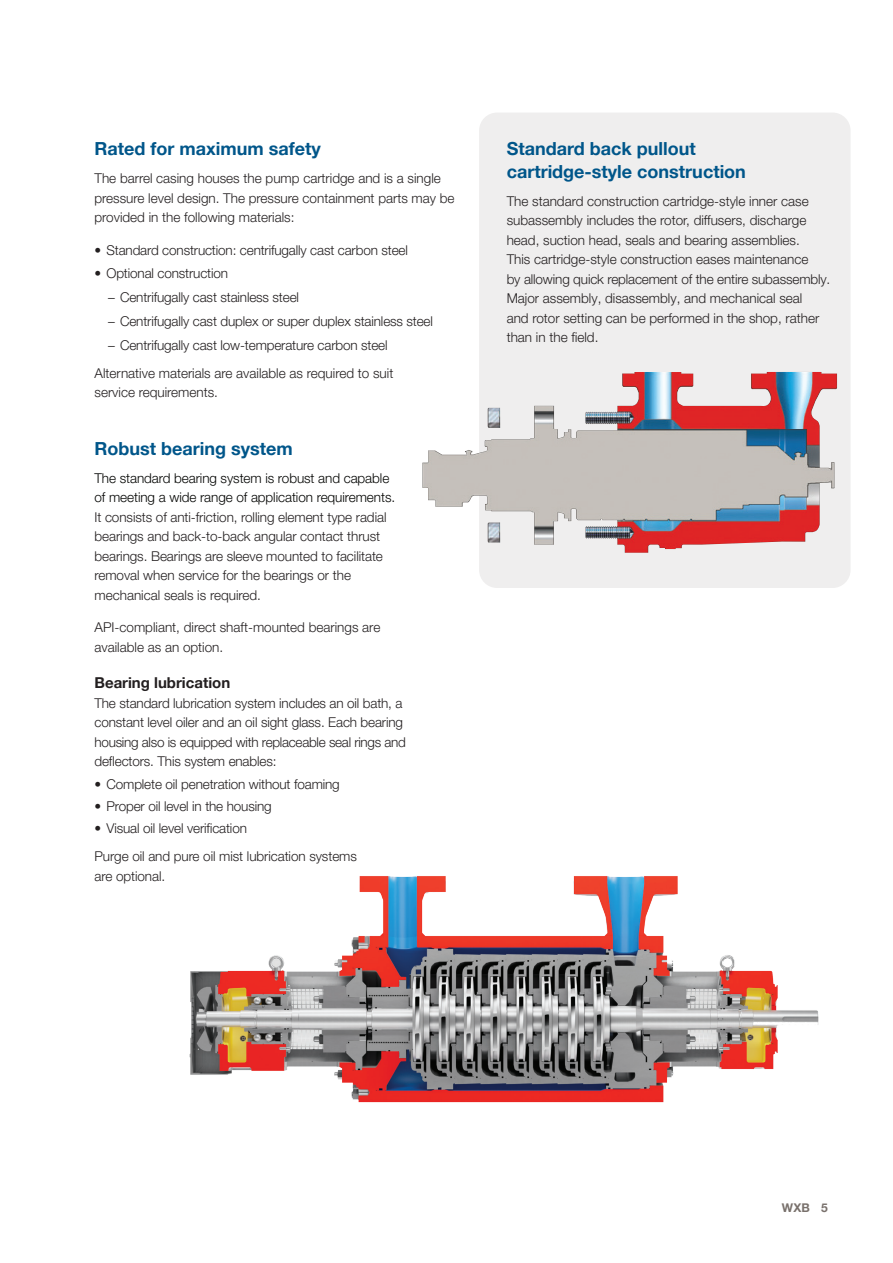
<style>
.page{position:relative;width:893px;height:1263px;background:#fff}
.page>*{position:absolute;margin:0;border:0;box-sizing:border-box;transform-origin:0 0}
.Subhead_Level_2__blu{font:700 18px/22.5px "Helvetica Neue LT Pro";color:#00568a}
.Subhead_Level_3__bla{font:700 15px "Helvetica Neue LT Pro";color:#231f20}
.Body_copy{font:300 13.5px/19.5px "Helvetica Neue LT Pro";letter-spacing:-.005em;color:#231f20}
.t1{font:700 12px "Helvetica Neue LT Pro";color:#79716c}
.s1{color:#040503}
</style>
<div class="page">
<img style="left:189px;top:876px;width:630px;height:227px">
<div style="left:479px;top:113px;width:372px;height:475px;background:#efeeee;border-radius:18px"></div>
<img style="left:422px;top:372px;width:349px;height:181px">
<p class="Subhead_Level_2__blu" style="left:94px;top:137px;width:228px">Rated for maximum safety</p>
<p class="Body_copy" style="left:94px;top:168px;width:362px">The barrel casing houses the pump cartridge and is a single pressure level design. The pressure containment parts may be provided in the following materials:</p>
<p class="Body_copy" style="left:94px;top:240px;width:315px">• Standard construction: centrifugally cast carbon steel</p>
<p class="Body_copy" style="left:94px;top:263px;width:135px">• Optional construction</p>
<p class="Body_copy" style="left:108px;top:287px;width:193px">– Centrifugally cast stainless steel</p>
<p class="Body_copy" style="left:108px;top:311px;width:326px">– Centrifugally cast duplex or super duplex stainless steel</p>
<p class="Body_copy" style="left:108px;top:335px;width:281px">– Centrifugally cast low-temperature carbon steel</p>
<p class="Body_copy" style="left:94px;top:363px;width:300px">Alternative materials are available as required to suit service requirements.</p>
<p class="Subhead_Level_2__blu" style="left:94px;top:437px;width:200px">Robust bearing system</p>
<p class="Body_copy" style="left:94px;top:468px;width:302px"><span class="s1">The standard bearing system is robust and capable of meeting a wide range of application requirements.<br></span>It consists of anti-friction, rolling element type radial bearings and back-to-back angular contact thrust bearings. Bearings are sleeve mounted to facilitate removal when service for the bearings or the mechanical seals is required.</p>
<p class="Body_copy" style="left:94px;top:617px;width:287px">API-compliant, direct shaft-mounted bearings are available as an option.</p>
<p class="Subhead_Level_3__bla" style="left:94px;top:674px;width:137px">Bearing lubrication</p>
<p class="Body_copy" style="left:94px;top:693px;width:313px">The standard lubrication system includes an oil bath, a constant level oiler and an oil sight glass. Each bearing housing also is equipped with replaceable seal rings and deflectors. This system enables:</p>
<p class="Body_copy" style="left:94px;top:774px;width:247px">• Complete oil penetration without foaming</p>
<p class="Body_copy" style="left:94px;top:796px;width:179px">• Proper oil level in the housing</p>
<p class="Body_copy" style="left:94px;top:818px;width:154px">• Visual oil level verification</p>
<p class="Body_copy" style="left:94px;top:846px;width:264px">Purge oil and pure oil mist lubrication systems are optional.</p>
<p class="Subhead_Level_2__blu" style="left:507px;top:137px;width:241px">Standard back pullout cartridge-style construction</p>
<p class="Body_copy" style="left:507px;top:191px;width:325px">The standard construction cartridge-style inner case subassembly includes the rotor, diffusers, discharge head, suction head, seals and bearing assemblies.<br>This cartridge-style construction eases maintenance<br>by allowing quick replacement of the entire subassembly.<br>Major assembly, disassembly, and mechanical seal<br>and rotor setting can be performed in the shop, rather than in the field.</p>
<p class="t1" style="left:782px;top:1201px;width:48px">WXB 5</p>
</div>
